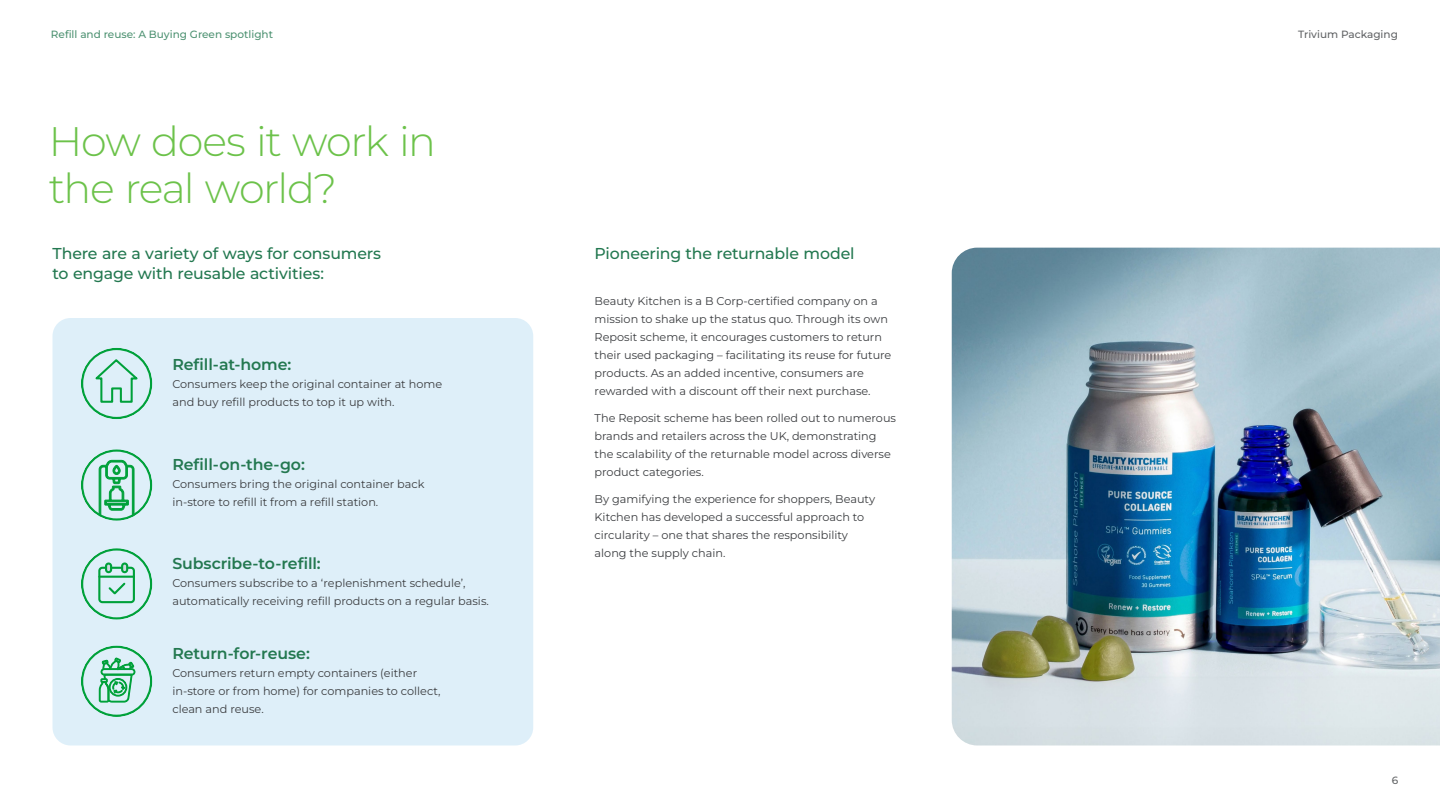
<style>
.page{position:relative;width:1440px;height:810px;background:#fff}
.page>*{position:absolute;margin:0;border:0;box-sizing:border-box;transform-origin:0 0}
.H1_page{font:300 41.25px/46.5px "Montserrat";letter-spacing:-.035em;color:#6cc24a}
.H3_page{font:500 15.75px/20.2px "Montserrat";letter-spacing:-.01em;color:#237850}
.H4_page{font:600 15.75px "Montserrat";letter-spacing:-.005em;color:#237850}
.Body{font:11.25px/18px "Montserrat";color:#3b3d40}
.H4_page-2{font:11.25px/18px "Montserrat";color:#3b3d40}
.t1{font:500 10.5px "Montserrat";color:#4f9373}
.t2{font:500 10.5px "Montserrat";color:#626466}
</style>
<div class="page">
<div style="left:52px;top:318px;width:481px;height:428px;background:#deeff9;border-radius:18px"></div>
<img style="left:952px;top:248px;width:488px;height:498px">
<div style="left:81px;top:348px;width:71px;height:71px;border:2px solid #00a13a;border-radius:50%"></div>
<svg style="left:94px;top:357px;width:45px;height:46px"></svg>
<svg style="left:99px;top:460px;width:35px;height:59px"></svg>
<div style="left:81px;top:449px;width:71px;height:72px;border:2px solid #00a13a;border-radius:50%"></div>
<div style="left:81px;top:548px;width:71px;height:72px;border:2px solid #00a13a;border-radius:50%"></div>
<div style="left:98px;top:567px;width:37px;height:36px;border:2px solid #00a13a;border-radius:3px"></div>
<div style="left:106px;top:564px;width:5px;height:8px;background:#cfdae2;border-radius:2px"></div>
<div style="left:105px;top:562px;width:7px;height:11px;border:2px solid #00a13a;border-radius:2px"></div>
<div style="left:122px;top:564px;width:5px;height:8px;background:#cfdae2;border-radius:2px"></div>
<div style="left:121px;top:562px;width:7px;height:11px;border:2px solid #00a13a;border-radius:2px"></div>
<hr style="left:99px;top:576px;width:35px;height:2px;background:#00a13a">
<svg style="left:108px;top:582px;width:18px;height:13px"></svg>
<div style="left:81px;top:646px;width:71px;height:71px;border:2px solid #00a13a;border-radius:50%"></div>
<svg style="left:98px;top:657px;width:38px;height:46px"></svg>
<p class="t1" style="left:51px;top:27px;width:224px">Refill and reuse: A Buying Green spotlight</p>
<p class="H1_page" style="left:49px;top:117px;width:388px">How does it work in the real world?</p>
<p class="H3_page" style="left:52px;top:243px;width:330px">There are a variety of ways for consumers to engage with reusable activities:</p>
<p class="H4_page" style="left:172px;top:354px;width:120px">Refill-at-home:</p>
<p class="H4_page-2" style="left:172px;top:375px;width:271px">Consumers keep the original container at home and buy refill products to top it up with.</p>
<p class="H4_page" style="left:172px;top:454px;width:134px">Refill-on-the-go:</p>
<p class="H4_page-2" style="left:172px;top:474px;width:254px">Consumers bring the original container back in-store to refill it from a refill station.</p>
<p class="H4_page" style="left:172px;top:553px;width:150px">Subscribe-to-refill:</p>
<p class="H4_page-2" style="left:172px;top:574px;width:318px">Consumers subscribe to a ‘replenishment schedule’, automatically receiving refill products on a regular basis.</p>
<p class="H4_page" style="left:172px;top:643px;width:139px">Return-for-reuse:</p>
<p class="H4_page-2" style="left:172px;top:663px;width:270px">Consumers return empty containers (either in-store or from home) for companies to collect, clean and reuse.</p>
<p class="H3_page" style="left:595px;top:243px;width:261px">Pioneering the returnable model</p>
<p class="Body" style="left:595px;top:291px;width:298px">Beauty Kitchen is a B Corp-certified company on a mission to shake up the status quo. Through its own Reposit scheme, it encourages customers to return their used packaging – facilitating its reuse for future products. As an added incentive, consumers are rewarded with a discount off their next purchase.</p>
<p class="Body" style="left:595px;top:408px;width:303px">The Reposit scheme has been rolled out to numerous brands and retailers across the UK, demonstrating the scalability of the returnable model across diverse product categories.</p>
<p class="Body" style="left:595px;top:489px;width:282px">By gamifying the experience for shoppers, Beauty Kitchen has developed a successful approach to circularity – one that shares the responsibility along the supply chain.</p>
<p class="t2" style="left:1298px;top:27px;width:101px">Trivium Packaging</p>
<p class="t2" style="left:1392px;top:773px;width:8px">6</p>
</div>
